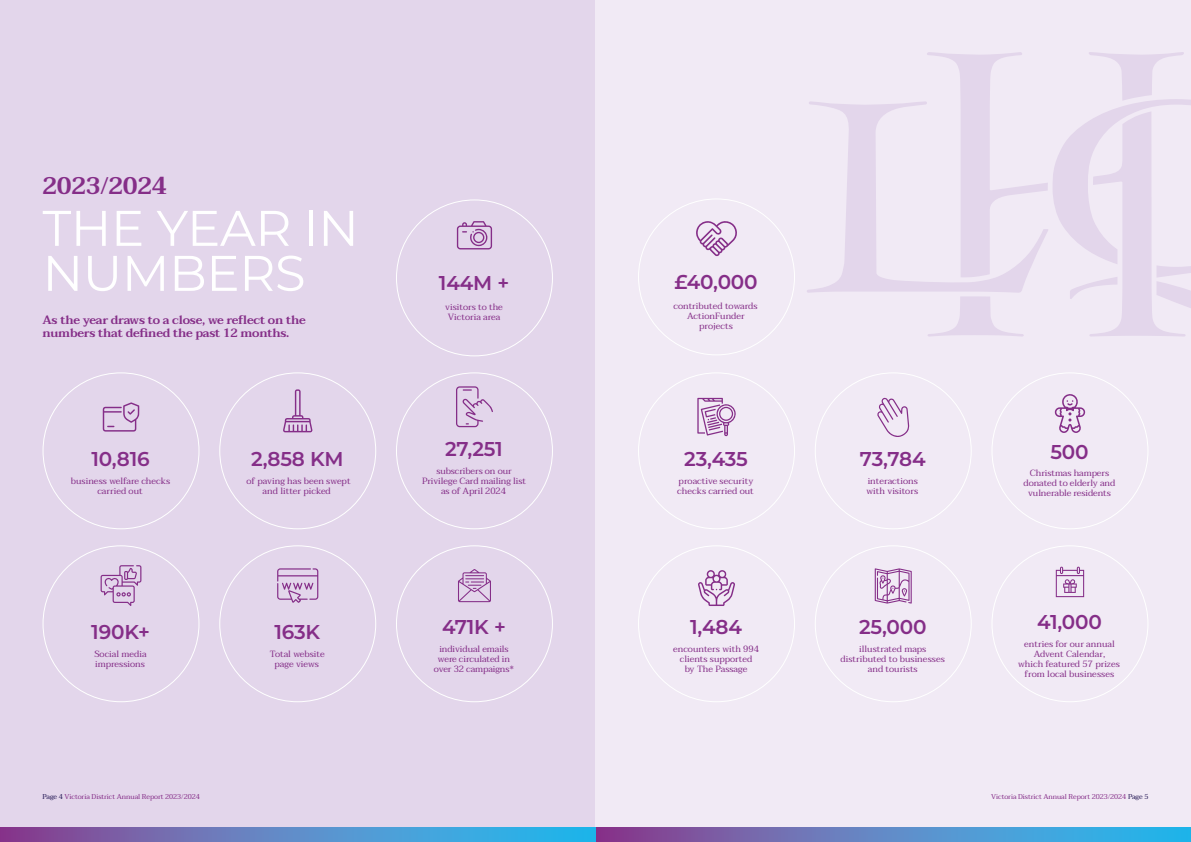
<style>
.page{position:relative;width:1191px;height:842px;background:#fff}
.page>*{position:absolute;margin:0;border:0;box-sizing:border-box;transform-origin:0 0}
.t1{font:50px/45px "Montserrat";letter-spacing:-.01em;color:#fff}
.t2{font:600 24px "Taviraj";letter-spacing:-.02em;color:#852e88}
.t3{font:600 20px "Montserrat";letter-spacing:-.01em;color:#852e88}
.t4{font:600 12px/13px "Taviraj";letter-spacing:-.02em;color:#852e88}
.t5{font:9px/10px "Taviraj";color:#852e88;text-align:center}
.t6{font:7px "Taviraj";letter-spacing:-.01em;color:#852e88}
.s1{color:#231754}
</style>
<div class="page">
<div style="left:0;top:0;width:595px;height:828px;background:#e3d6eb"></div>
<div style="left:595px;top:0;width:596px;height:828px;background:#f1eaf5"></div>
<svg style="left:807px;top:101px;width:120px;height:192px"></svg>
<svg style="left:927px;top:52px;width:258px;height:285px"></svg>
<svg style="left:1052px;top:99px;width:139px;height:220px"></svg>
<svg style="left:103px;top:402px;width:36px;height:30px"></svg>
<svg style="left:697px;top:398px;width:39px;height:38px"></svg>
<svg style="left:458px;top:569px;width:33px;height:33px"></svg>
<svg style="left:456px;top:386px;width:37px;height:41px"></svg>
<svg style="left:1054px;top:394px;width:31px;height:39px"></svg>
<svg style="left:877px;top:398px;width:32px;height:39px"></svg>
<svg style="left:283px;top:389px;width:30px;height:43px"></svg>
<svg style="left:101px;top:565px;width:40px;height:41px"></svg>
<svg style="left:277px;top:568px;width:41px;height:35px"></svg>
<svg style="left:698px;top:570px;width:37px;height:36px"></svg>
<svg style="left:874px;top:568px;width:37px;height:36px"></svg>
<svg style="left:1055px;top:567px;width:29px;height:30px"></svg>
<svg style="left:457px;top:221px;width:35px;height:28px"></svg>
<svg style="left:696px;top:221px;width:41px;height:36px"></svg>
<svg style="left:595px;top:828px;width:596px;height:14px;background:#5b83c3"></svg>
<svg style="left:0;top:828px;width:595px;height:14px;background:#5a85c4"></svg>
<h2 class="t2" style="left:43px;top:171px;width:126px">2023/2024</h2>
<h1 class="t1" style="left:43px;top:204px;width:318px">THE YEAR IN<br>NUMBERS</h1>
<h3 class="t4" style="left:43px;top:313px;width:265px">As the year draws to a close, we reflect on the numbers that defined the past 12 months.</h3>
<h3 class="t3" style="left:91px;top:445px;width:60px">10,816</h3>
<p class="t5" style="left:71px;top:476px;width:101px">business welfare checks carried out</p>
<h3 class="t3" style="left:91px;top:618px;width:60px">190K+</h3>
<p class="t5" style="left:94px;top:649px;width:54px;text-align:left">Social media impressions</p>
<h3 class="t3" style="left:251px;top:445px;width:94px">2,858 KM</h3>
<p class="t5" style="left:246px;top:476px;width:106px">of paving has been swept and litter picked</p>
<h3 class="t3" style="left:274px;top:618px;width:47px">163K</h3>
<p class="t5" style="left:270px;top:649px;width:57px">Total website page views</p>
<h3 class="t3" style="left:439px;top:269px;width:72px">144M +</h3>
<p class="t5" style="left:445px;top:302px;width:59px;text-align:left">visitors to the<br>Victoria area</p>
<h3 class="t3" style="left:445px;top:435px;width:59px">27,251</h3>
<p class="t5" style="left:422px;top:466px;width:105px">subscribers on our<br>Privilege Card mailing list as of April 2024</p>
<h3 class="t3" style="left:442px;top:613px;width:65px">471K +</h3>
<p class="t5" style="left:434px;top:644px;width:82px">individual emails were circulated in over 32 campaigns*</p>
<h3 class="t3" style="left:674px;top:267px;width:85px">£40,000</h3>
<p class="t5" style="left:673px;top:301px;width:86px">contributed towards<br>ActionFunder projects</p>
<h3 class="t3" style="left:684px;top:445px;width:65px">23,435</h3>
<p class="t5" style="left:677px;top:476px;width:78px;text-align:left">proactive security checks carried out</p>
<h3 class="t3" style="left:690px;top:613px;width:53px">1,484</h3>
<p class="t5" style="left:673px;top:644px;width:87px">encounters with 994 clients supported<br>by The Passage</p>
<h3 class="t3" style="left:860px;top:445px;width:67px">73,784</h3>
<p class="t5" style="left:866px;top:476px;width:53px;text-align:left">interactions with visitors</p>
<h3 class="t3" style="left:859px;top:613px;width:69px">25,000</h3>
<p class="t5" style="left:840px;top:644px;width:106px">illustrated maps distributed to businesses and tourists</p>
<h3 class="t3" style="left:1050px;top:437px;width:40px">500</h3>
<p class="t5" style="left:1023px;top:468px;width:93px">Christmas hampers donated to elderly and vulnerable residents</p>
<h3 class="t3" style="left:1037px;top:608px;width:66px">41,000</h3>
<p class="t5" style="left:1018px;top:639px;width:103px">entries for our annual<br>Advent Calendar,<br>which featured 57 prizes from local businesses</p>
<p class="t6" style="left:43px;top:791px;width:159px"><span class="s1">Page 4</span> Victoria District Annual Report 2023/2024</p>
<p class="t6" style="left:991px;top:791px;width:159px">Victoria District Annual Report 2023/2024 <span class="s1">Page 5</span></p>
</div>
